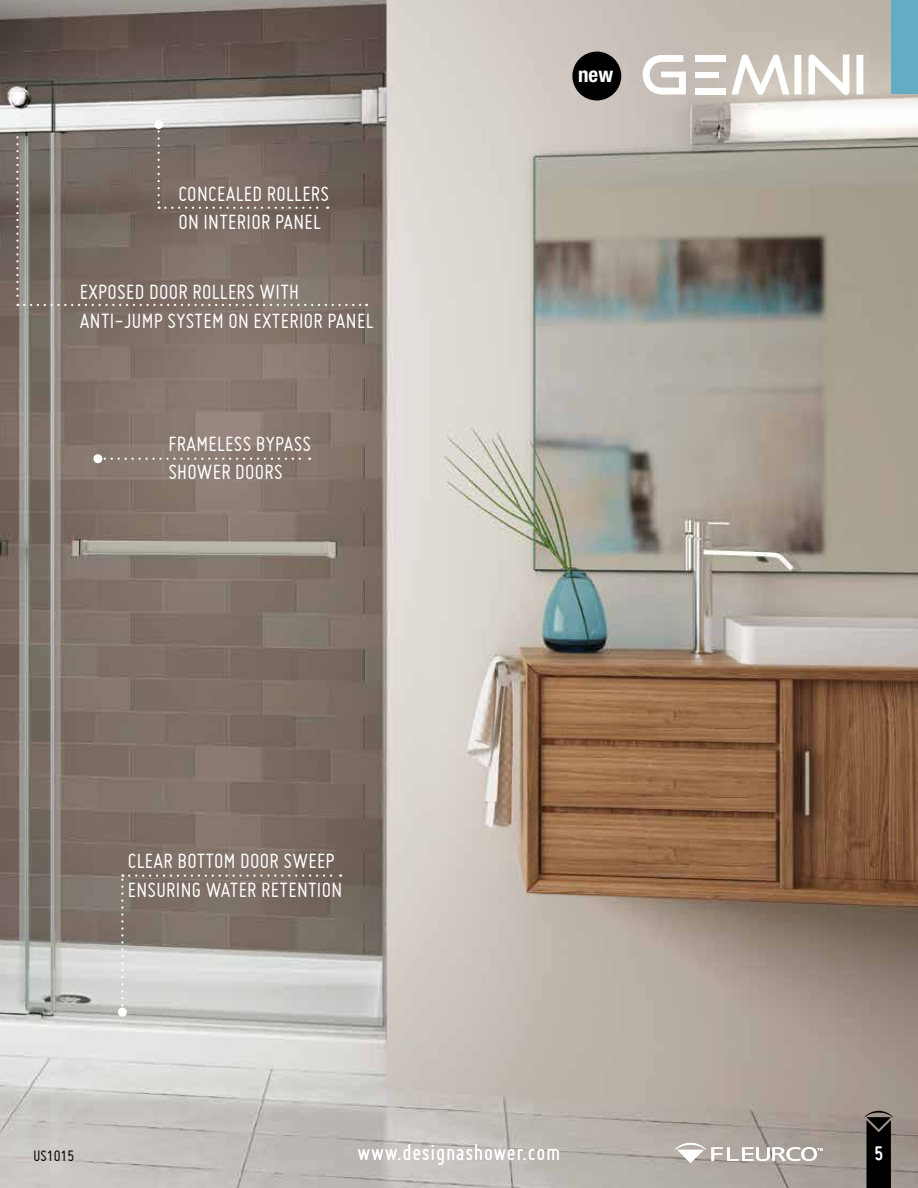
<style>
.page{position:relative;width:918px;height:1188px;background:#fff}
.page>*{position:absolute;margin:0;border:0;box-sizing:border-box;transform-origin:0 0}
.t1{font:24px "Miso";letter-spacing:.03em;color:#fff}
.t2{font:22.5px/28.5px "Miso";letter-spacing:.015em;color:#fff}
.t3{font:700 condensed 21px "Helvetica Neue LT Std";color:#fff}
.t4{font:700 21px "Miso";color:#fff}
.t5{font:16.5px "Miso";color:#000}
</style>
<div class="page">
<img style="left:0;top:0;width:918px;height:1188px">
<svg style="left:643px;top:55px;width:43px;height:40px"></svg>
<svg style="left:731px;top:54px;width:59px;height:41px"></svg>
<div style="left:794px;top:55px;width:7px;height:39px;background:#fff"></div>
<svg style="left:808px;top:54px;width:42px;height:41px"></svg>
<div style="left:856px;top:55px;width:7px;height:39px;background:#fff"></div>
<div style="left:695px;top:55px;width:30px;height:7px;background:#fff"></div>
<div style="left:695px;top:88px;width:30px;height:6px;background:#fff"></div>
<div style="left:695px;top:73px;width:23px;height:5px;background:#fff"></div>
<div style="left:572px;top:52px;width:49px;height:48px;background:#000;border-radius:50%"></div>
<div style="left:891px;top:0;width:27px;height:94px;background:#64acc4"></div>
<svg style="left:16px;top:103px;width:351px;height:203px"></svg>
<div style="left:13px;top:92px;width:9px;height:9px;background:#fff;border-radius:50%"></div>
<svg style="left:121px;top:874px;width:220px;height:131px"></svg>
<div style="left:118px;top:1008px;width:9px;height:9px;background:#fff;border-radius:50%"></div>
<svg style="left:105px;top:458px;width:205px;height:2px"></svg>
<div style="left:93px;top:454px;width:9px;height:9px;background:#fff;border-radius:50%"></div>
<svg style="left:675px;top:1143px;width:148px;height:20px"></svg>
<svg style="left:864px;top:1111px;width:29px;height:77px"></svg>
<p class="t2" style="left:178px;top:179px;width:152px">CONCEALED ROLLERS<br>ON INTERIOR PANEL</p>
<p class="t2" style="left:80px;top:277px;width:295px">EXPOSED DOOR ROLLERS WITH<br>ANTI-JUMP SYSTEM ON EXTERIOR PANEL</p>
<p class="t2" style="left:168px;top:429px;width:144px">FRAMELESS BYPASS<br>SHOWER DOORS</p>
<p class="t2" style="left:128px;top:846px;width:216px">CLEAR BOTTOM DOOR SWEEP<br>ENSURING WATER RETENTION</p>
<p class="t3" style="left:578px;top:62px;width:37px">new</p>
<p class="t5" style="left:34px;top:1147px;width:42px">US1015</p>
<p class="t1" style="left:358px;top:1139px;width:204px">www.designashower.com</p>
<p class="t4" style="left:875px;top:1141px;width:10px">5</p>
</div>
